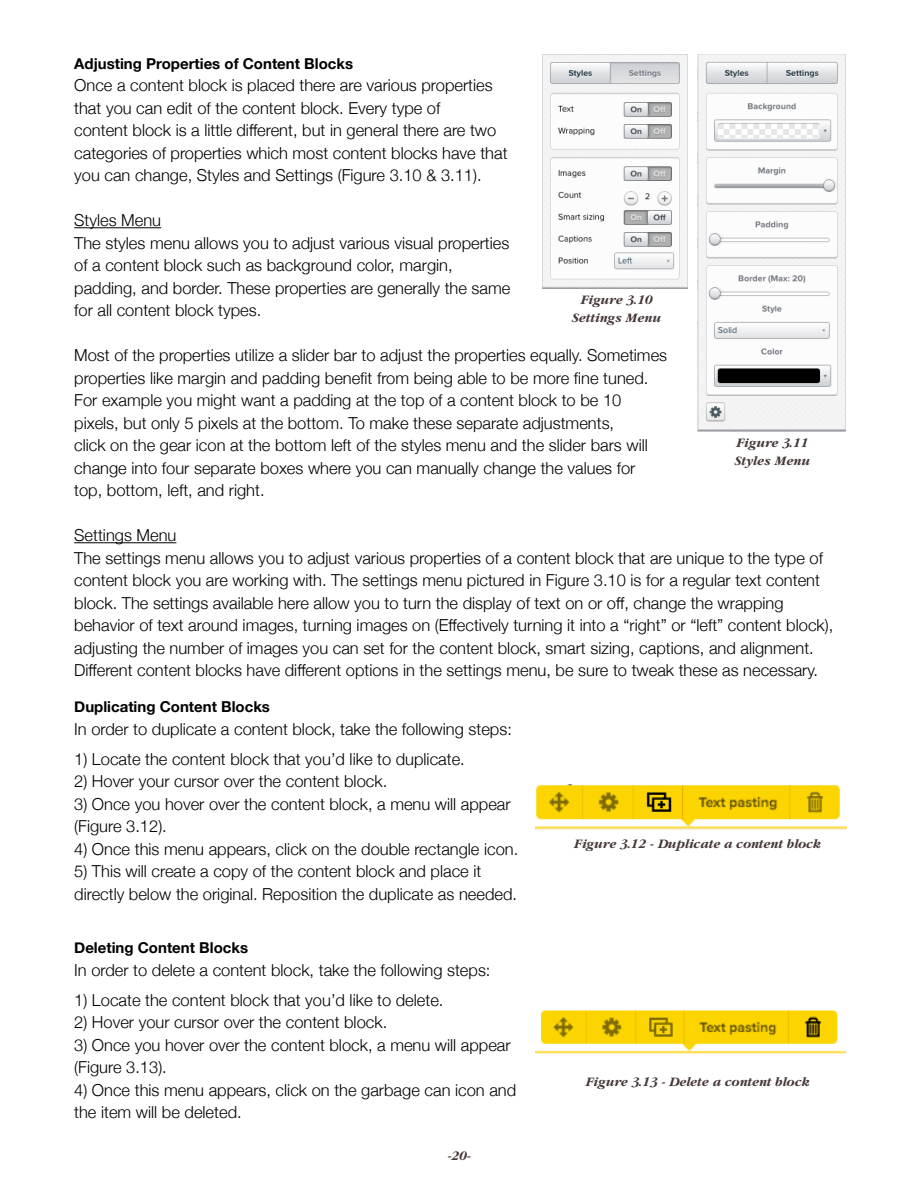
<style>
.page{position:relative;width:918px;height:1188px;background:#fff}
.page>*{position:absolute;margin:0;border:0;box-sizing:border-box;transform-origin:0 0}
.Paragraph{font:300 16.5px/22.5px "Helvetica Neue";color:#000}
.Paragraph-2{font:700 15px "Helvetica Neue";color:#000}
.Figure_Style{font:italic 700 13.5px "Garamond";color:#463738}
</style>
<div class="page">
<img style="left:535px;top:1010px;width:311px;height:44px">
<hr style="left:74px;top:227px;width:87px;height:1px;background:#000">
<hr style="left:74px;top:542px;width:102px;height:1px;background:#000">
<img style="left:698px;top:54px;width:148px;height:378px">
<img style="left:542px;top:54px;width:146px;height:234px">
<img style="left:535px;top:784px;width:312px;height:46px">
<p class="Paragraph-2" style="left:74px;top:52px;width:280px">Adjusting Properties of Content Blocks</p>
<p class="Paragraph" style="left:74px;top:73px;width:435px">Once a content block is placed there are various properties that you can edit of the content block. Every type of<br>content block is a little different, but in general there are two categories of properties which most content blocks have that you can change, Styles and Settings (Figure 3.10 &amp; 3.11).</p>
<p class="Paragraph" style="left:74px;top:208px;width:88px">Styles Menu</p>
<p class="Paragraph" style="left:74px;top:230px;width:438px">The styles menu allows you to adjust various visual properties of a content block such as background color, margin, padding, and border. These properties are generally the same for all content block types.</p>
<p class="Paragraph" style="left:74px;top:343px;width:594px">Most of the properties utilize a slider bar to adjust the properties equally. Sometimes properties like margin and padding benefit from being able to be more fine tuned.<br>For example you might want a padding at the top of a content block to be 10 pixels, but only 5 pixels at the bottom. To make these separate adjustments,<br>click on the gear icon at the bottom left of the styles menu and the slider bars will change into four separate boxes where you can manually change the values for top, bottom, left, and right.</p>
<p class="Paragraph" style="left:74px;top:523px;width:104px">Settings Menu</p>
<p class="Paragraph" style="left:74px;top:545px;width:761px">The settings menu allows you to adjust various properties of a content block that are unique to the type of content block you are working with. The settings menu pictured in Figure 3.10 is for a regular text content block. The settings available here allow you to turn the display of text on or off, change the wrapping behavior of text around images, turning images on (Effectively turning it into a “right” or “left” content block), adjusting the number of images you can set for the content block, smart sizing, captions, and alignment.<br>Different content blocks have different options in the settings menu, be sure to tweak these as necessary.</p>
<p class="Figure_Style" style="left:580px;top:293px;width:74px">Figure 3.10</p>
<p class="Figure_Style" style="left:572px;top:311px;width:91px">Settings Menu</p>
<p class="Figure_Style" style="left:736px;top:435px;width:74px">Figure 3.11</p>
<p class="Figure_Style" style="left:734px;top:453px;width:77px">Styles Menu</p>
<p class="Paragraph-2" style="left:74px;top:695px;width:197px">Duplicating Content Blocks</p>
<p class="Paragraph" style="left:74px;top:717px;width:439px">In order to duplicate a content block, take the following steps:</p>
<p class="Paragraph" style="left:74px;top:747px;width:392px">1) Locate the content block that you’d like to duplicate.</p>
<p class="Paragraph" style="left:74px;top:769px;width:315px">2) Hover your cursor over the content block.</p>
<p class="Paragraph" style="left:74px;top:792px;width:438px">3) Once you hover over the content block, a menu will appear (Figure 3.12).</p>
<p class="Paragraph" style="left:74px;top:837px;width:446px">4) Once this menu appears, click on the double rectangle icon.</p>
<p class="Paragraph" style="left:74px;top:859px;width:444px">5) This will create a copy of the content block and place it directly below the original. Reposition the duplicate as needed.</p>
<p class="Paragraph-2" style="left:74px;top:936px;width:175px">Deleting Content Blocks</p>
<p class="Paragraph" style="left:74px;top:957px;width:418px">In order to delete a content block, take the following steps:</p>
<p class="Paragraph" style="left:74px;top:987px;width:371px">1) Locate the content block that you’d like to delete.</p>
<p class="Paragraph" style="left:74px;top:1010px;width:315px">2) Hover your cursor over the content block.</p>
<p class="Paragraph" style="left:74px;top:1032px;width:438px">3) Once you hover over the content block, a menu will appear (Figure 3.13).</p>
<p class="Paragraph" style="left:74px;top:1077px;width:444px">4) Once this menu appears, click on the garbage can icon and the item will be deleted.</p>
<p class="Figure_Style" style="left:447px;top:1148px;width:25px">-20-</p>
<p class="Figure_Style" style="left:574px;top:837px;width:249px">Figure 3.12 - Duplicate a content block</p>
<p class="Figure_Style" style="left:585px;top:1075px;width:226px">Figure 3.13 - Delete a content block</p>
</div>
